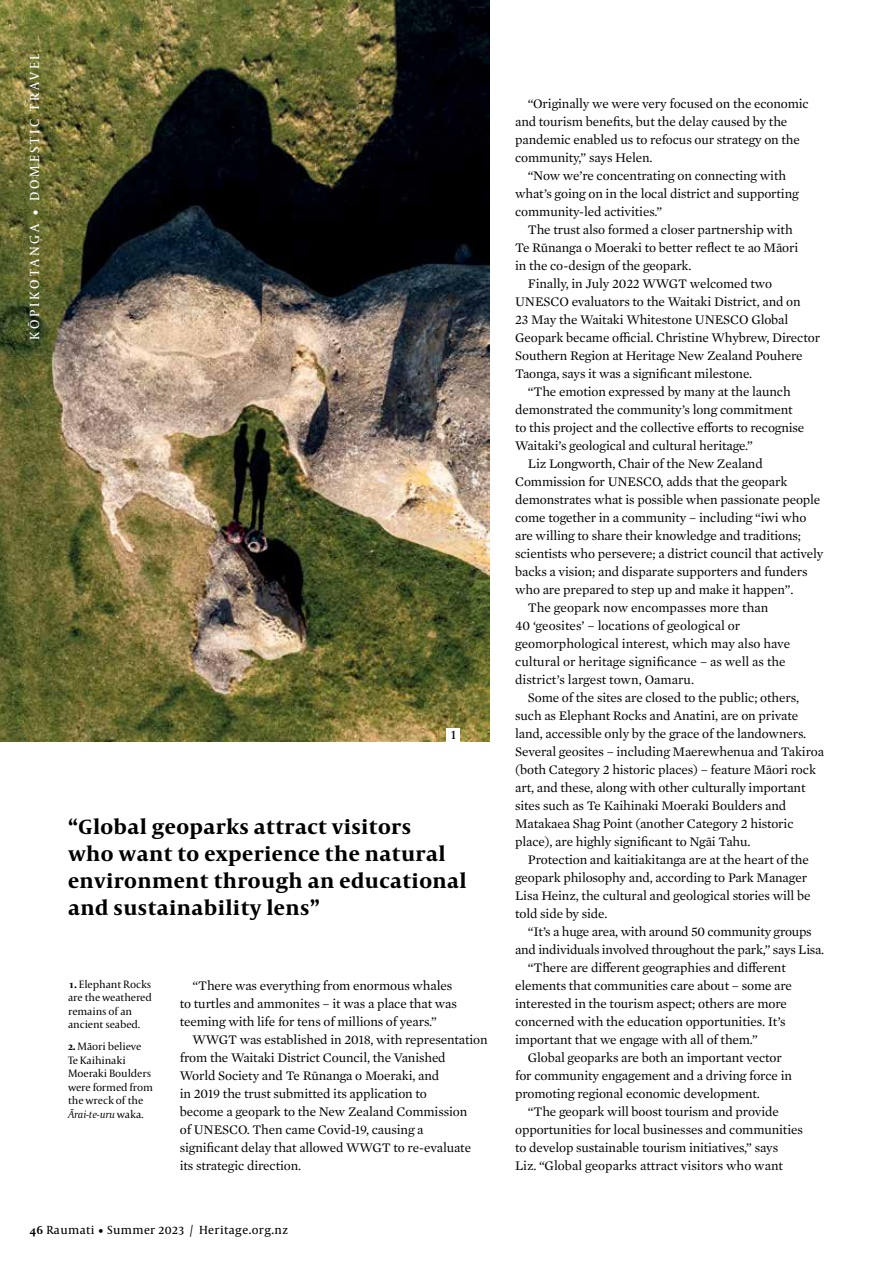
<style>
.page{position:relative;width:893px;height:1263px;background:#fff}
.page>*{position:absolute;margin:0;border:0;box-sizing:border-box;transform-origin:0 0}
.t1{font:700 21px/27px "Capitolium News 2";letter-spacing:.02em;color:#000}
.t2{font:13.5px "Capitolium News 2";letter-spacing:.2em;color:#fff}
.t3{font:13.5px "Capitolium News 2";color:#000}
.t4{font:13.35px/18px "Mercury Text G1";letter-spacing:-.01em;color:#000}
.t5{font:12px "Capitolium News 2";letter-spacing:.03em;color:#000}
.t6{font:11.25px/13.5px "Capitolium 2";letter-spacing:-.01em;color:#000}
.s1{font-weight:700}
.s2{font-style:italic}
.s3{font-family:"Capitolium 2";font-weight:700}
</style>
<div class="page">
<img style="left:0;top:0;width:490px;height:741px">
<div style="left:446px;top:728px;width:14px;height:13px;background:#fff"></div>
<p class="t2" style="left:25px;top:340px;width:288px;rotate:-90deg">KŌPIKOTANGA • DOMESTIC TRAVEL</p>
<p class="t3" style="left:451px;top:725px;width:6px">1</p>
<h1 class="t1" style="left:68px;top:813px;width:400px">“Global geoparks attract visitors<br>who want to experience the natural environment through an educational and sustainability lens”</h1>
<p class="t6" style="left:68px;top:977px;width:85px"><span class="s1">1.</span> Elephant Rocks are the weathered remains of an ancient seabed.</p>
<p class="t6" style="left:68px;top:1040px;width:86px"><span class="s1">2.</span> Māori believe<br>Te Kaihinaki<br>Moeraki Boulders were formed from the wreck of the<br><span class="s2">Ārai-te-uru</span> waka.</p>
<p class="t4" style="left:180px;top:976px;width:279px;text-indent:13px">“There was everything from enormous whales to turtles and ammonites – it was a place that was teeming with life for tens of millions of years.”</p>
<p class="t4" style="left:180px;top:1030px;width:309px;text-indent:13px">WWGT was established in 2018, with representation from the Waitaki District Council, the Vanished<br>World Society and Te Rūnanga o Moeraki, and<br>in 2019 the trust submitted its application to<br>become a geopark to the New Zealand Commission<br>of UNESCO. Then came Covid-19, causing a<br>significant delay that allowed WWGT to re-evaluate its strategic direction.</p>
<p class="t5" style="left:30px;top:1221px;width:260px"><span class="s3">46</span> Raumati • Summer 2023 / Heritage.org.nz</p>
<p class="t4" style="left:528px;top:94px;width:282px">“Originally we were very focused on the economic</p>
<p class="t4" style="left:515px;top:112px;width:274px">and tourism benefits, but the delay caused by the</p>
<p class="t4" style="left:515px;top:130px;width:286px">pandemic enabled us to refocus our strategy on the</p>
<p class="t4" style="left:515px;top:148px;width:139px">community,” says Helen.</p>
<p class="t4" style="left:528px;top:166px;width:260px">“Now we’re concentrating on connecting with</p>
<p class="t4" style="left:515px;top:184px;width:285px">what’s going on in the local district and supporting</p>
<p class="t4" style="left:515px;top:202px;width:149px">community-led activities.”</p>
<p class="t4" style="left:528px;top:220px;width:266px">The trust also formed a closer partnership with</p>
<p class="t4" style="left:515px;top:238px;width:285px">Te Rūnanga o Moeraki to better reflect te ao Māori</p>
<p class="t4" style="left:515px;top:256px;width:178px">in the co-design of the geopark.</p>
<p class="t4" style="left:528px;top:274px;width:246px">Finally, in July 2022 WWGT welcomed two</p>
<p class="t4" style="left:515px;top:292px;width:287px">UNESCO evaluators to the Waitaki District, and on</p>
<p class="t4" style="left:515px;top:310px;width:275px">23 May the Waitaki Whitestone UNESCO Global</p>
<p class="t4" style="left:515px;top:328px;width:306px">Geopark became official. Christine Whybrew, Director</p>
<p class="t4" style="left:515px;top:346px;width:289px">Southern Region at Heritage New Zealand Pouhere</p>
<p class="t4" style="left:515px;top:364px;width:239px">Taonga, says it was a significant milestone.</p>
<p class="t4" style="left:528px;top:382px;width:264px">“The emotion expressed by many at the launch</p>
<p class="t4" style="left:515px;top:400px;width:279px">demonstrated the community’s long commitment</p>
<p class="t4" style="left:515px;top:418px;width:291px">to this project and the collective efforts to recognise</p>
<p class="t4" style="left:515px;top:436px;width:239px">Waitaki’s geological and cultural heritage.”</p>
<p class="t4" style="left:528px;top:454px;width:236px">Liz Longworth, Chair of the New Zealand</p>
<p class="t4" style="left:515px;top:472px;width:274px">Commission for UNESCO, adds that the geopark</p>
<p class="t4" style="left:515px;top:490px;width:307px">demonstrates what is possible when passionate people</p>
<p class="t4" style="left:515px;top:508px;width:293px">come together in a community – including “iwi who</p>
<p class="t4" style="left:515px;top:526px;width:287px">are willing to share their knowledge and traditions;</p>
<p class="t4" style="left:515px;top:544px;width:310px">scientists who persevere; a district council that actively</p>
<p class="t4" style="left:515px;top:562px;width:294px">backs a vision; and disparate supporters and funders</p>
<p class="t4" style="left:515px;top:580px;width:280px">who are prepared to step up and make it happen”.</p>
<p class="t4" style="left:528px;top:598px;width:242px">The geopark now encompasses more than</p>
<p class="t4" style="left:515px;top:616px;width:227px">40 ‘geosites’ – locations of geological or</p>
<p class="t4" style="left:515px;top:634px;width:277px">geomorphological interest, which may also have</p>
<p class="t4" style="left:515px;top:652px;width:272px">cultural or heritage significance – as well as the</p>
<p class="t4" style="left:515px;top:670px;width:181px">district’s largest town, Oamaru.</p>
<p class="t4" style="left:528px;top:688px;width:273px">Some of the sites are closed to the public; others,</p>
<p class="t4" style="left:515px;top:706px;width:285px">such as Elephant Rocks and Anatini, are on private</p>
<p class="t4" style="left:515px;top:724px;width:293px">land, accessible only by the grace of the landowners.</p>
<p class="t4" style="left:515px;top:742px;width:310px">Several geosites – including Maerewhenua and Takiroa</p>
<p class="t4" style="left:515px;top:760px;width:302px">(both Category 2 historic places) – feature Māori rock</p>
<p class="t4" style="left:515px;top:778px;width:292px">art, and these, along with other culturally important</p>
<p class="t4" style="left:515px;top:796px;width:273px">sites such as Te Kaihinaki Moeraki Boulders and</p>
<p class="t4" style="left:515px;top:814px;width:280px">Matakaea Shag Point (another Category 2 historic</p>
<p class="t4" style="left:515px;top:832px;width:237px">place), are highly significant to Ngāi Tahu.</p>
<p class="t4" style="left:528px;top:850px;width:282px">Protection and kaitiakitanga are at the heart of the</p>
<p class="t4" style="left:515px;top:868px;width:293px">geopark philosophy and, according to Park Manager</p>
<p class="t4" style="left:515px;top:886px;width:297px">Lisa Heinz, the cultural and geological stories will be</p>
<p class="t4" style="left:515px;top:904px;width:94px">told side by side.</p>
<p class="t4" style="left:528px;top:922px;width:285px">“It’s a huge area, with around 50 community groups</p>
<p class="t4" style="left:515px;top:940px;width:311px">and individuals involved throughout the park,” says Lisa.</p>
<p class="t4" style="left:528px;top:958px;width:260px">“There are different geographies and different</p>
<p class="t4" style="left:515px;top:976px;width:278px">elements that communities care about – some are</p>
<p class="t4" style="left:515px;top:994px;width:273px">interested in the tourism aspect; others are more</p>
<p class="t4" style="left:515px;top:1012px;width:272px">concerned with the education opportunities. It’s</p>
<p class="t4" style="left:515px;top:1030px;width:244px">important that we engage with all of them.”</p>
<p class="t4" style="left:528px;top:1048px;width:256px">Global geoparks are both an important vector</p>
<p class="t4" style="left:515px;top:1066px;width:278px">for community engagement and a driving force in</p>
<p class="t4" style="left:515px;top:1084px;width:246px">promoting regional economic development.</p>
<p class="t4" style="left:528px;top:1102px;width:252px">“The geopark will boost tourism and provide</p>
<p class="t4" style="left:515px;top:1120px;width:289px">opportunities for local businesses and communities</p>
<p class="t4" style="left:515px;top:1138px;width:265px">to develop sustainable tourism initiatives,” says</p>
<p class="t4" style="left:515px;top:1156px;width:269px">Liz. “Global geoparks attract visitors who want</p>
</div>
